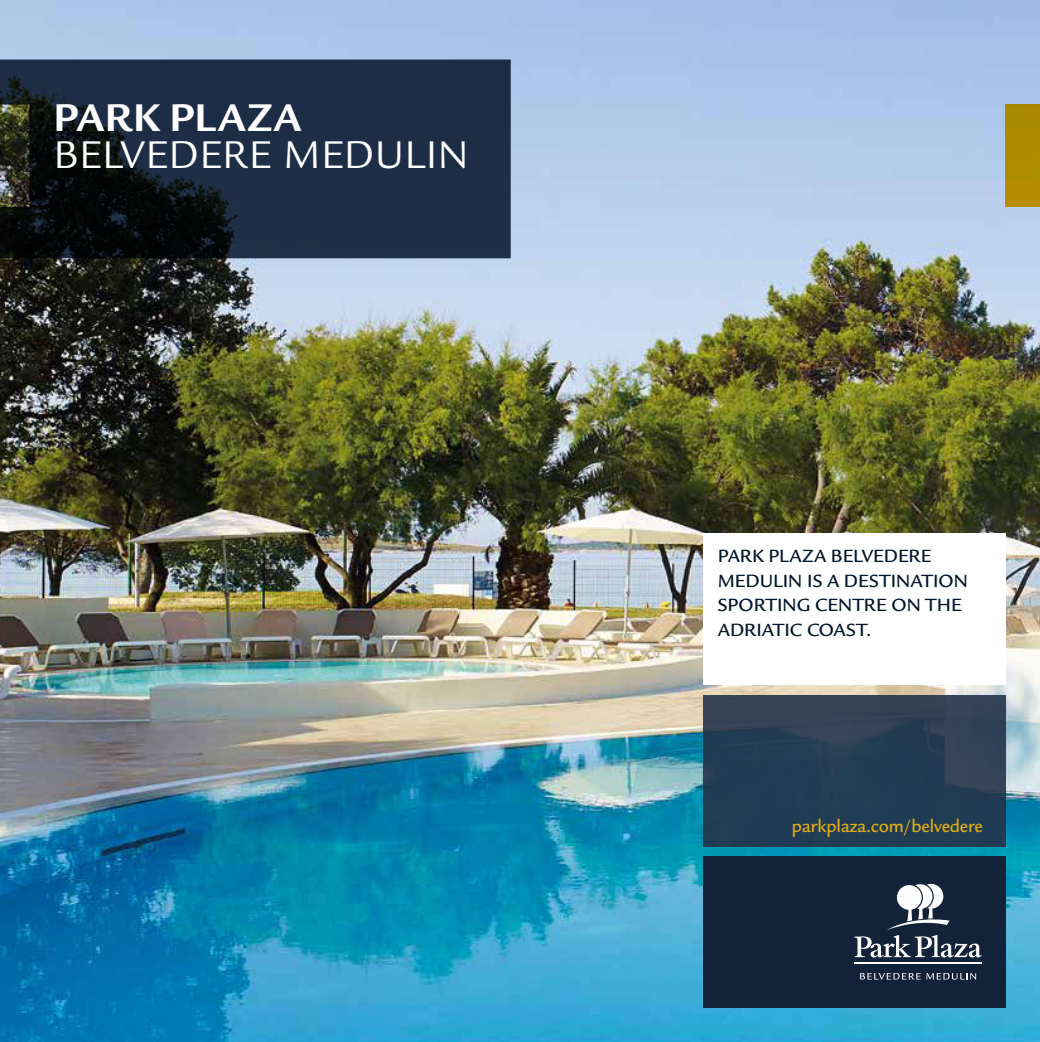
<style>
.page{position:relative;width:1040px;height:1042px;background:#fff}
.page>*{position:absolute;margin:0;border:0;box-sizing:border-box;transform-origin:0 0}
.t1{font:42px "Legacy San ITC";letter-spacing:.015em;color:#fff}
.t2{font:700 42px "Legacy San ITC";letter-spacing:.02em;color:#fff}
.t3{font:19.25px/24.5px "Legacy San ITC Medi SC";color:#02152a}
.t4{font:500 19.25px "Legacy San ITC";letter-spacing:-.01em;color:#f9b000;scale:.96 1}
</style>
<div class="page">
<img style="left:0;top:0;width:1039px;height:1042px">
<svg style="left:0;top:60px;width:510px;height:198px;background:#192537"></svg>
<div style="left:702px;top:856px;width:302px;height:151px;background:#122339"></div>
<svg style="left:702px;top:695px;width:303px;height:151px;background:#273e54"></svg>
<div style="left:702px;top:533px;width:303px;height:151px;background:#fff"></div>
<hr style="left:854px;top:962px;width:127px;height:1px;background:#fff">
<svg style="left:854px;top:884px;width:127px;height:73px"></svg>
<svg style="left:860px;top:973px;width:60px;height:6px"></svg>
<svg style="left:926px;top:973px;width:49px;height:6px"></svg>
<div style="left:1005px;top:105px;width:34px;height:102px;background:#ac8b00"></div>
<h1 class="t2" style="left:54px;top:102px;width:249px">PARK PLAZA</h1>
<h1 class="t1" style="left:54px;top:139px;width:416px">BELVEDERE MEDULIN</h1>
<p class="t3" style="left:717px;top:546px;width:251px">PARK PLAZA BELVEDERE<br>MEDULIN IS A DESTINATION<br>SPORTING CENTRE ON THE<br>ADRIATIC COAST.</p>
<p class="t4" style="left:791px;top:818px;width:200px">parkplaza.com/belvedere</p>
</div>
